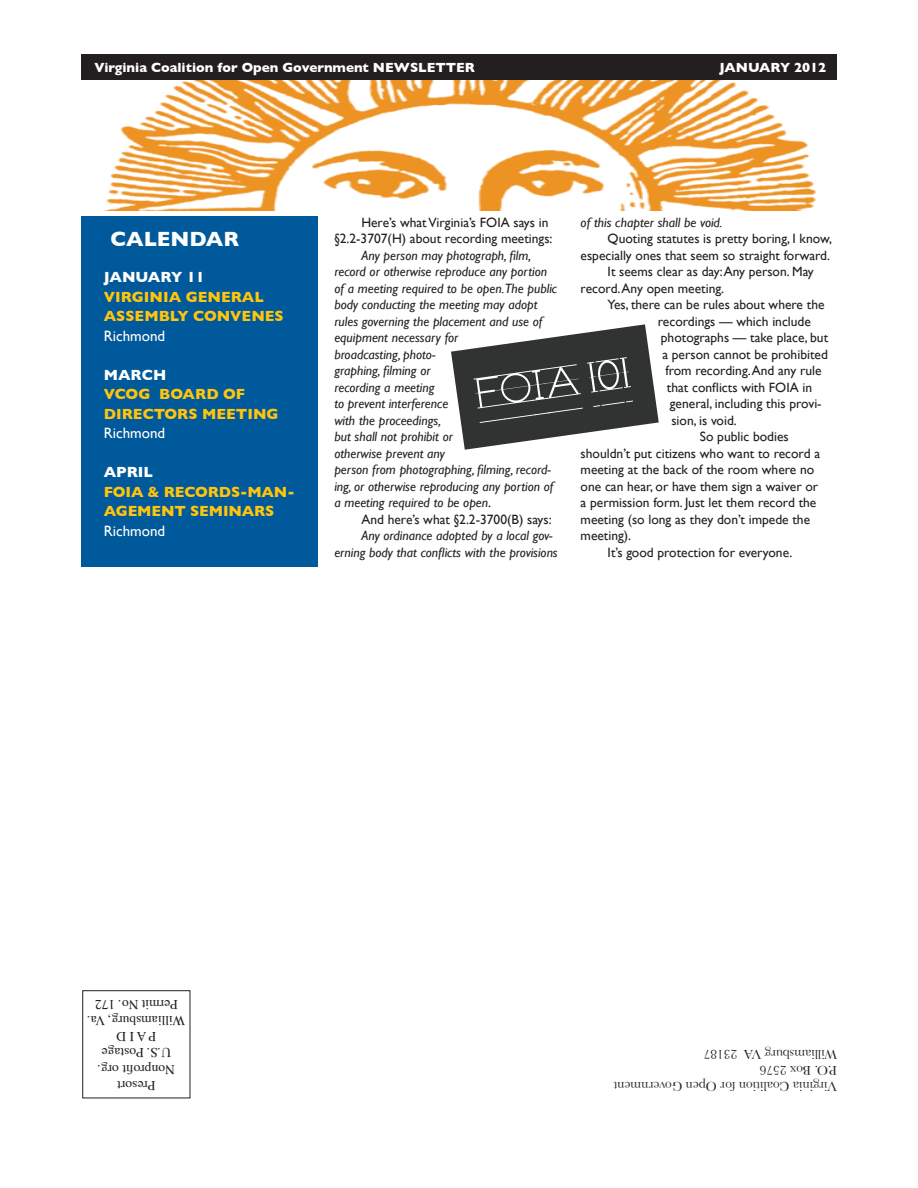
<style>
.page{position:relative;width:918px;height:1188px;background:#fff}
.page>*{position:absolute;margin:0;border:0;box-sizing:border-box;transform-origin:0 0}
.t1{font:45.45px "School House Printed A";color:#fff}
.t2{font:700 21px "Gill Sans";color:#fff}
.t3{font:700 15px/19.5px "Gill Sans";color:#fec40e}
.t4{font:15px "Gill Sans";color:#fff}
.t5{font:700 15px "Gill Sans";color:#fff}
.t6{font:13.5px/16.5px "Gill Sans";color:#231f20}
.t7{font:italic 13.5px/16.5px "Gill Sans";color:#231f20}
.t8{font:13.5px/16.2px "Baskerville";color:#231f20}
.t9{font:13.5px/16.2px "Times";color:#231f20;text-align:center}
.t10{font:700 13.5px "Gill Sans";color:#fff}
.s1{font-style:normal}
</style>
<div class="page">
<div style="left:81px;top:54px;width:756px;height:25px;background:#231f20"></div>
<img style="left:103px;top:80px;width:713px;height:131px">
<div style="left:81px;top:216px;width:237px;height:351px;background:#00599a"></div>
<div style="left:82px;top:990px;width:108px;height:108px;border:1px solid #231f20"></div>
<svg style="left:451px;top:324px;width:208px;height:126px"></svg>
<p class="t10" style="left:94px;top:59px;width:382px">Virginia Coalition for Open Government NEWSLETTER</p>
<p class="t10" style="left:720px;top:59px;width:108px">JANUARY 2012</p>
<h2 class="t2" style="left:111px;top:227px;width:130px">CALENDAR</h2>
<p class="t5" style="left:104px;top:268px;width:102px">JANUARY 11</p>
<p class="t3" style="left:104px;top:287px;width:181px">VIRGINIA GENERAL<br>ASSEMBLY CONVENES</p>
<p class="t4" style="left:104px;top:327px;width:63px">Richmond</p>
<p class="t5" style="left:104px;top:366px;width:64px">MARCH</p>
<p class="t3" style="left:104px;top:384px;width:176px">VCOG BOARD OF<br>DIRECTORS MEETING</p>
<p class="t4" style="left:104px;top:424px;width:63px">Richmond</p>
<p class="t5" style="left:104px;top:463px;width:51px">APRIL</p>
<p class="t3" style="left:104px;top:482px;width:192px">FOIA &amp; RECORDS-MAN-<br>AGEMENT SEMINARS</p>
<p class="t4" style="left:104px;top:522px;width:63px">Richmond</p>
<p class="t6" style="left:334px;top:214px;width:220px;text-indent:27px">Here’s what Virginia’s FOIA says in §2.2-3707(H) about recording meetings:</p>
<p class="t7" style="left:334px;top:247px;width:224px;text-indent:27px">Any person may photograph, film, record or otherwise reproduce any portion of a meeting required to be open.The public body conducting the meeting may adopt rules governing the placement and use of equipment necessary for<br>broadcasting, photo-<br>graphing, filming or<br>recording a meeting<br>to prevent interference<br>with the proceedings,<br>but shall not prohibit or<br>otherwise prevent any<br>person from photographing, filming, record&shy;ing, or otherwise reproducing any portion of a meeting required to be open<span class="s1">.</span></p>
<p class="t6" style="left:361px;top:511px;width:192px">And here’s what §2.2-3700(B) says:</p>
<p class="t7" style="left:334px;top:528px;width:225px;text-indent:27px">Any ordinance adopted by a local gov&shy;erning body that conflicts with the provisions</p>
<p class="t7" style="left:581px;top:214px;width:144px">of this chapter shall be void.</p>
<p class="t6" style="left:608px;top:231px;width:226px">Quoting statutes is pretty boring, I know,</p>
<p class="t6" style="left:581px;top:247px;width:251px">especially ones that seem so straight forward.</p>
<p class="t6" style="left:608px;top:264px;width:208px">It seems clear as day: Any person. May</p>
<p class="t6" style="left:581px;top:280px;width:145px">record. Any open meeting.</p>
<p class="t6" style="left:608px;top:297px;width:218px">Yes, there can be rules about where the</p>
<p class="t6" style="left:658px;top:313px;width:155px">recordings — which include</p>
<p class="t6" style="left:661px;top:330px;width:169px">photographs — take place, but</p>
<p class="t6" style="left:662px;top:346px;width:167px">a person cannot be prohibited</p>
<p class="t6" style="left:665px;top:363px;width:158px">from recording. And any rule</p>
<p class="t6" style="left:667px;top:379px;width:147px">that conflicts with FOIA in</p>
<p class="t6" style="left:670px;top:396px;width:153px">general, including this provi-</p>
<p class="t6" style="left:671px;top:412px;width:67px">sion, is void.</p>
<p class="t6" style="left:700px;top:429px;width:90px">So public bodies</p>
<p class="t6" style="left:581px;top:445px;width:241px">shouldn’t put citizens who want to record a</p>
<p class="t6" style="left:581px;top:462px;width:235px">meeting at the back of the room where no</p>
<p class="t6" style="left:581px;top:478px;width:239px">one can hear, or have them sign a waiver or</p>
<p class="t6" style="left:581px;top:495px;width:237px">a permission form. Just let them record the</p>
<p class="t6" style="left:581px;top:511px;width:231px">meeting (so long as they don’t impede the</p>
<p class="t6" style="left:581px;top:528px;width:52px">meeting).</p>
<p class="t6" style="left:608px;top:544px;width:186px">It’s good protection for everyone.</p>
<h1 class="t1" style="left:472px;top:369px;width:156px;rotate:-8deg">FOIA 101</h1>
<p class="t9" style="left:185px;top:1092px;width:99px;rotate:-180deg">Presort<br>Nonprofit org.<br>U.S. Postage<br>P A I D<br>Williamsburg, Va.<br>Permit No. 172</p>
<p class="t8" style="left:837px;top:1095px;width:225px;rotate:-180deg">Virginia Coalition for Open Government<br>P.O. Box 2576<br>Williamsburg VA 23187</p>
</div>
